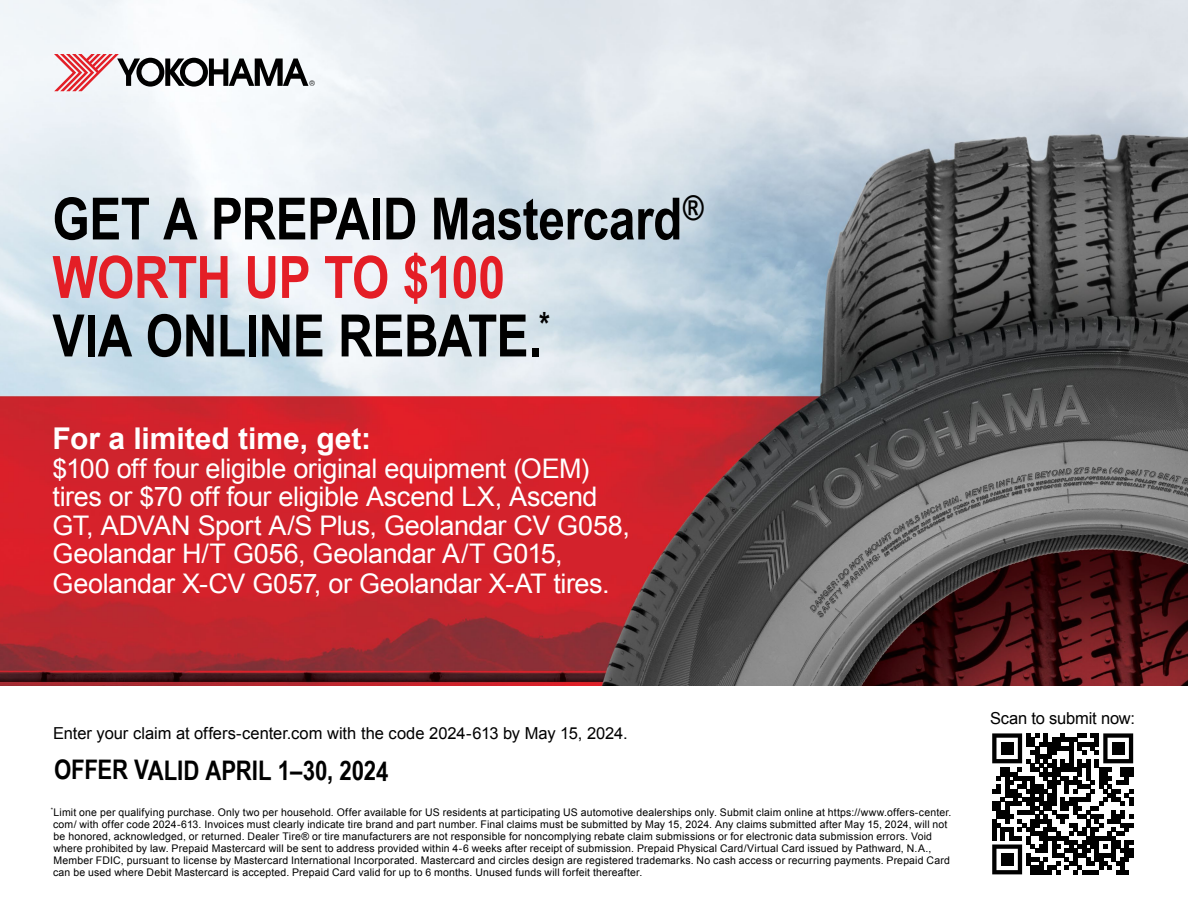
<style>
.page{position:relative;width:1188px;height:918px;background:#fff}
.page>*{position:absolute;margin:0;border:0;box-sizing:border-box;transform-origin:0 0}
.t1{font:700 58.5px/58.5px "Arial Narrow";letter-spacing:-.01em;color:#000}
.t2{font:700 58.2px "Arial Narrow";letter-spacing:-.005em;color:#000}
.t3{font:700 30px "Arial";color:#fff}
.t4{font:27px/29px "Arial";letter-spacing:-.015em;color:#fff}
.t5{font:700 27px "Arial Narrow";letter-spacing:-.005em;color:#000}
.t6{font:16.5px "Arial";letter-spacing:-.005em;color:#000}
.t7{font:10.5px/12px "Arial";letter-spacing:.015em;color:#000}
.s1{color:#e41e26}
</style>
<div class="page">
<img style="left:0;top:0;width:1188px;height:686px">
<svg style="left:54px;top:54px;width:261px;height:37px"></svg>
<svg style="left:992px;top:733px;width:141px;height:141px"></svg>
<h2 class="t2" style="left:52px;top:175px;width:653px">GET A PREPAID Mastercard<sup>®</sup></h2>
<h1 class="t1" style="left:52px;top:245px;width:499px"><span class="s1">WORTH UP TO $100<br></span>VIA ONLINE REBATE.<sup>*</sup></h1>
<h3 class="t3" style="left:53px;top:419px;width:320px">For a limited time, get:</h3>
<h3 class="t4" style="left:53px;top:454px;width:579px">$100 off four eligible original equipment (OEM) tires or $70 off four eligible Ascend LX, Ascend GT, ADVAN Sport A/S Plus, Geolandar CV G058, Geolandar H/T G056, Geolandar A/T G015, Geolandar X-CV G057, or Geolandar X-AT tires.</h3>
<h3 class="t6" style="left:53px;top:722px;width:576px">Enter your claim at offers-center.com with the code 2024-613 by May 15, 2024.</h3>
<h3 class="t5" style="left:54px;top:750px;width:336px">OFFER VALID APRIL 1–30, 2024</h3>
<p class="t7" style="left:51px;top:806px;width:902px"><sup>*</sup>Limit one per qualifying purchase. Only two per household. Offer available for US residents at participating US automotive dealerships only. Submit claim online at https://www.offers-center. com/ with offer code 2024-613. Invoices must clearly indicate tire brand and part number. Final claims must be submitted by May 15, 2024. Any claims submitted after May 15, 2024, will not be honored, acknowledged, or returned. Dealer Tire® or tire manufacturers are not responsible for noncomplying rebate claim submissions or for electronic data submission errors. Void where prohibited by law. Prepaid Mastercard will be sent to address provided within 4-6 weeks after receipt of submission. Prepaid Physical Card/Virtual Card issued by Pathward, N.A., Member FDIC, pursuant to license by Mastercard International Incorporated. Mastercard and circles design are registered trademarks. No cash access or recurring payments. Prepaid Card can be used where Debit Mastercard is accepted. Prepaid Card valid for up to 6 months. Unused funds will forfeit thereafter.</p>
<h3 class="t6" style="left:990px;top:707px;width:147px">Scan to submit now:</h3>
</div>
